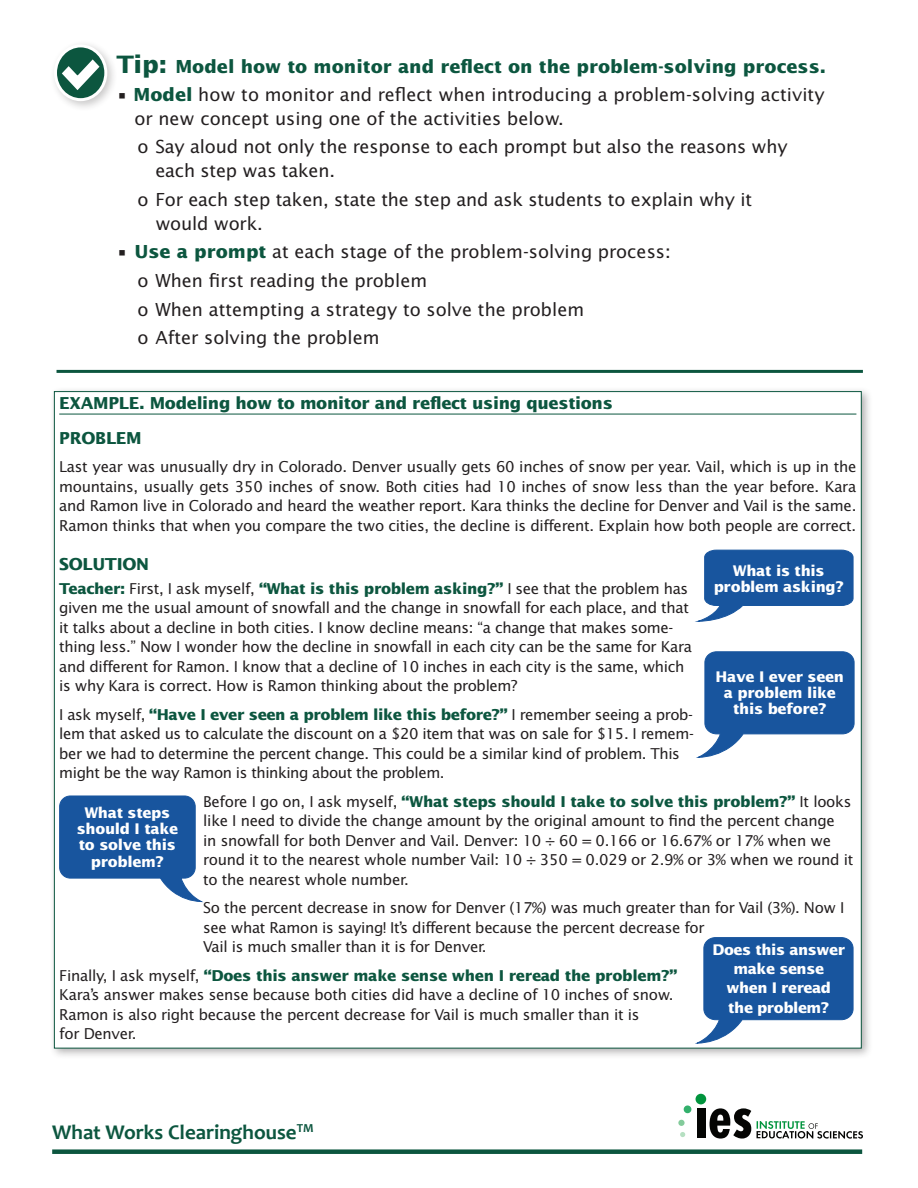
<style>
.page{position:relative;width:918px;height:1188px;background:#fff}
.page>*{position:absolute;margin:0;border:0;box-sizing:border-box;transform-origin:0 0}
.t1{font:700 21px "Candara";color:#0c563f}
.t2{font:18px/24px "Lucida Sans Std";color:#231f20}
.t3{font:700 18px "Lucida Sans Std";color:#0c563f}
.t4{font:700 16.5px/34.5px "Lucida Sans Std";letter-spacing:-.02em;color:#0c563f}
.t5{font:15px/19.5px "Lucida Sans Std";letter-spacing:-.025em;color:#231f20}
.t6{font:700 14.7px/16.2px "Lucida Sans Std";letter-spacing:-.02em;color:#fff;text-align:center}
.s1{font-size:24px}
.s2{font-weight:700;color:#0c563f}
</style>
<div class="page">
<div style="left:49px;top:40px;width:69px;height:72px;background:#231f20;opacity:.25"></div>
<svg style="left:55px;top:46px;width:51px;height:54px"></svg>
<div style="left:54px;top:44px;width:53px;height:57px;border:3px solid #fff;border-radius:50%"></div>
<svg style="left:60px;top:57px;width:42px;height:35px"></svg>
<div style="left:52px;top:1149px;width:810px;height:5px;background:#0c563f"></div>
<hr style="left:57px;top:370px;width:806px;height:3px;background:#0c563f">
<div style="left:49px;top:386px;width:824px;height:674px;background:#231f20;opacity:.35"></div>
<div style="left:54px;top:392px;width:807px;height:656px;background:#fff"></div>
<hr style="left:59px;top:414px;width:797px;height:1px;background:#0c563f">
<svg style="left:696px;top:651px;width:159px;height:107px"></svg>
<svg style="left:59px;top:795px;width:144px;height:107px"></svg>
<svg style="left:695px;top:549px;width:159px;height:73px"></svg>
<svg style="left:695px;top:937px;width:159px;height:107px"></svg>
<div style="left:684px;top:1105px;width:7px;height:8px;background:#33b06c;border-radius:50%"></div>
<div style="left:678px;top:1120px;width:7px;height:6px;background:#83cb9b;border-radius:50%"></div>
<svg style="left:680px;top:1132px;width:5px;height:5px"></svg>
<div style="left:696px;top:1094px;width:10px;height:10px;background:#00943d;border-radius:50%"></div>
<div style="left:697px;top:1109px;width:8px;height:29px;background:#040503"></div>
<svg style="left:710px;top:1108px;width:41px;height:31px"></svg>
<svg style="left:757px;top:1121px;width:106px;height:18px"></svg>
<p class="t3" style="left:116px;top:56px;width:711px"><span class="s1">Tip:</span> Model how to monitor and reflect on the problem-solving process.</p>
<p class="t2" style="left:134px;top:83px;width:692px;text-indent:-18px">• <span class="s2">Model</span> how to monitor and reflect when introducing a problem-solving activity or new concept using one of the activities below.</p>
<p class="t2" style="left:155px;top:135px;width:634px;text-indent:-18px">o Say aloud not only the response to each prompt but also the reasons why each step was taken.</p>
<p class="t2" style="left:155px;top:188px;width:598px;text-indent:-18px">o For each step taken, state the step and ask students to explain why it would work.</p>
<p class="t2" style="left:137px;top:238px;width:535px;line-height:28.5px;text-indent:-21px">• <span class="s2">Use a prompt</span> at each stage of the problem-solving process: o When first reading the problem<br>o When attempting a strategy to solve the problem<br>o After solving the problem</p>
<p class="t4" style="left:59px;top:386px;width:555px">EXAMPLE. Modeling how to monitor and reflect using questions<br>PROBLEM</p>
<p class="t5" style="left:59px;top:457px;width:799px;text-align:justify">Last year was unusually dry in Colorado. Denver usually gets 60 inches of snow per year. Vail, which is up in the mountains, usually gets 350 inches of snow. Both cities had 10 inches of snow less than the year before. Kara and Ramon live in Colorado and heard the weather report. Kara thinks the decline for Denver and Vail is the same.<br>Ramon thinks that when you compare the two cities, the decline is different. Explain how both people are correct.</p>
<p class="t4" style="left:59px;top:547px;width:91px">SOLUTION</p>
<p class="t5" style="left:59px;top:579px;width:634px"><span class="s2">Teacher:</span> First, I ask myself, <span class="s2">“What is this problem asking?”</span> I see that the problem has given me the usual amount of snowfall and the change in snowfall for each place, and that it talks about a decline in both cities. I know decline means: “a change that makes some&shy;thing less.” Now I wonder how the decline in snowfall in each city can be the same for Kara and different for Ramon. I know that a decline of 10 inches in each city is the same, which is why Kara is correct. How is Ramon thinking about the problem?</p>
<p class="t6" style="left:714px;top:563px;width:132px">What is this problem asking?</p>
<p class="t6" style="left:716px;top:669px;width:130px">Have I ever seen a problem like this before?</p>
<p class="t5" style="left:59px;top:705px;width:636px">I ask myself, <span class="s2">“Have I ever seen a problem like this before?”</span> I remember seeing a prob&shy;lem that asked us to calculate the discount on a $20 item that was on sale for $15. I remem&shy;ber we had to determine the percent change. This could be a similar kind of problem. This might be the way Ramon is thinking about the problem.</p>
<p class="t5" style="left:203px;top:792px;width:652px">Before I go on, I ask myself, <span class="s2">“What steps should I take to solve this problem?”</span> It looks like I need to divide the change amount by the original amount to find the percent change<br>in snowfall for both Denver and Vail. Denver: 10 ÷ 60 = 0.166 or 16.67% or 17% when we round it to the nearest whole number Vail: 10 ÷ 350 = 0.029 or 2.9% or 3% when we round it to the nearest whole number.</p>
<p class="t5" style="left:203px;top:898px;width:643px">So the percent decrease in snow for Denver (17%) was much greater than for Vail (3%). Now I see what Ramon is saying! It’s different because the percent decrease for<br>Vail is much smaller than it is for Denver.</p>
<p class="t6" style="left:77px;top:805px;width:103px">What steps should I take to solve this problem?</p>
<p class="t6" style="left:713px;top:941px;width:134px;line-height:19px">Does this answer make sense when I reread the problem?</p>
<p class="t5" style="left:59px;top:966px;width:620px">Finally, I ask myself, <span class="s2">“Does this answer make sense when I reread the problem?” </span>Kara’s answer makes sense because both cities did have a decline of 10 inches of snow.<br>Ramon is also right because the percent decrease for Vail is much smaller than it is<br>for Denver.</p>
<h1 class="t1" style="left:52px;top:1119px;width:263px">What Works Clearinghouse<sup>TM</sup></h1>
</div>
